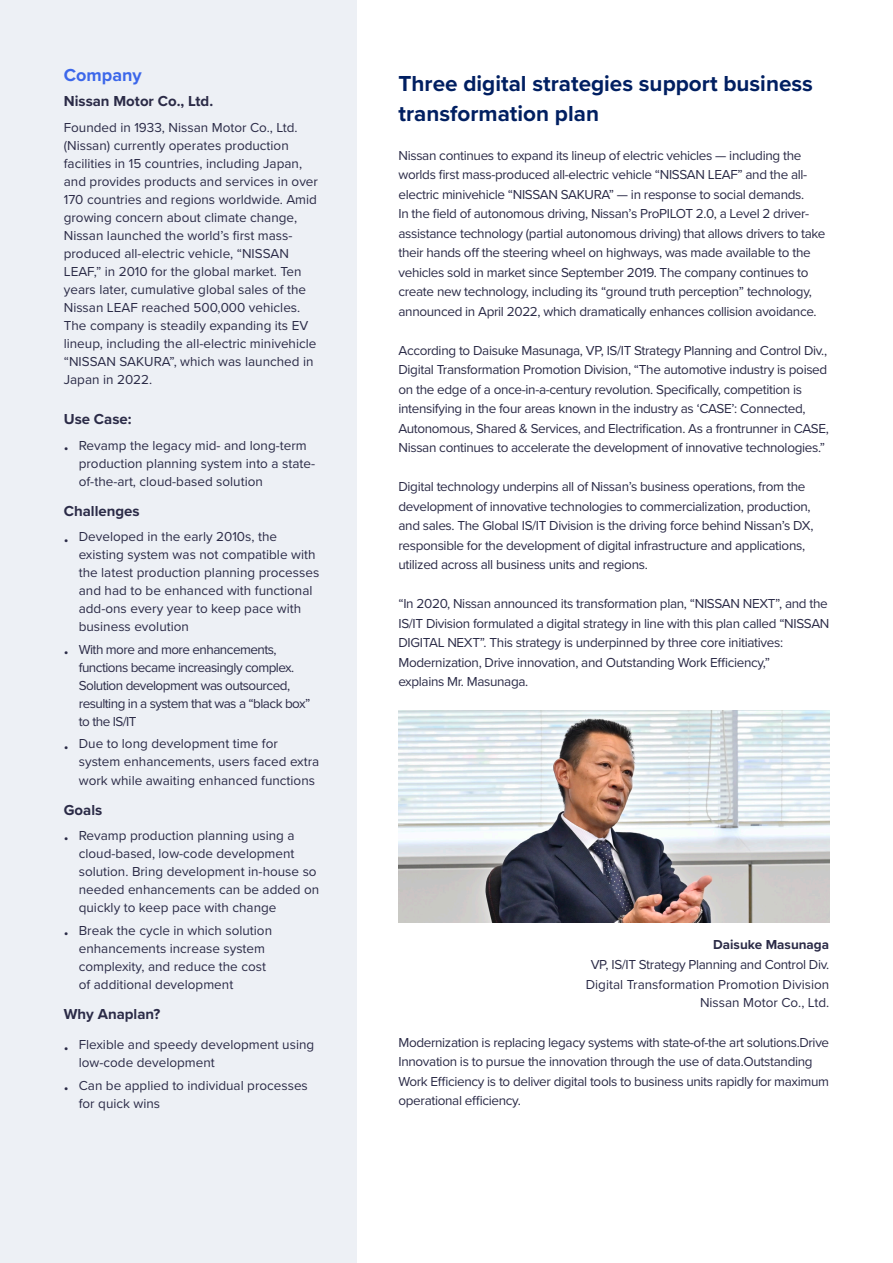
<style>
.page{position:relative;width:893px;height:1263px;background:#fff}
.page>*{position:absolute;margin:0;border:0;box-sizing:border-box;transform-origin:0 0}
.Body{font:700 22.5px/29.2px "Proxima Nova";color:#001f61}
.t1{font:700 18px "Proxima Nova";color:#3c67ea}
.t2{font:700 15px "Proxima Nova";color:#2b2b47}
.Body-2{font:13.5px/19.5px "Proxima Nova";letter-spacing:-.025em;color:#2b2b47}
.Body-3{font:13.5px/18px "Proxima Nova";color:#2b2b47}
.sidebar-body{font:13.5px/18px "Proxima Nova";color:#2b2b47}
.s1{font-weight:700}
</style>
<div class="page">
<div style="left:0;top:0;width:357px;height:1263px;background:#edf0f5"></div>
<img style="left:398px;top:711px;width:431px;height:211px">
<h3 class="t1" style="left:64px;top:61px;width:79px">Company</h3>
<h4 class="t2" style="left:64px;top:90px;width:151px">Nissan Motor Co., Ltd.</h4>
<p class="sidebar-body" style="left:64px;top:118px;width:256px">Founded in 1933, Nissan Motor Co., Ltd. (Nissan) currently operates production facilities in 15 countries, including Japan, and provides products and services in over 170 countries and regions worldwide. Amid growing concern about climate change, Nissan launched the world’s first mass&shy;produced all-electric vehicle, “NISSAN LEAF,” in 2010 for the global market. Ten years later, cumulative global sales of the Nissan LEAF reached 500,000 vehicles.<br>The company is steadily expanding its EV lineup, including the all-electric minivehicle “NISSAN SAKURA”, which was launched in Japan in 2022.</p>
<h4 class="t2" style="left:64px;top:408px;width:69px">Use Case:</h4>
<p class="Body-3" style="left:79px;top:436px;width:238px;text-indent:-15px">• Revamp the legacy mid- and long-term production planning system into a state&shy;of-the-art, cloud-based solution</p>
<h4 class="t2" style="left:64px;top:500px;width:77px">Challenges</h4>
<p class="Body-3" style="left:79px;top:527px;width:242px;text-indent:-15px">• Developed in the early 2010s, the existing system was not compatible with the latest production planning processes and had to be enhanced with functional add-ons every year to keep pace with business evolution</p>
<p class="Body-2" style="left:79px;top:640px;width:233px;line-height:18px;text-indent:-15px">• With more and more enhancements, functions became increasingly complex.<br>Solution development was outsourced, resulting in a system that was a “black box” to the IS/IT</p>
<p class="Body-3" style="left:79px;top:734px;width:242px;text-indent:-15px">• Due to long development time for system enhancements, users faced extra work while awaiting enhanced functions</p>
<h4 class="t2" style="left:64px;top:798px;width:40px">Goals</h4>
<p class="Body-3" style="left:79px;top:826px;width:242px;text-indent:-15px">• Revamp production planning using a cloud-based, low-code development solution. Bring development in-house so needed enhancements can be added on quickly to keep pace with change</p>
<p class="Body-3" style="left:79px;top:920px;width:195px;text-indent:-15px">• Break the cycle in which solution enhancements increase system complexity, and reduce the cost of additional development</p>
<h4 class="t2" style="left:64px;top:1002px;width:98px">Why Anaplan?</h4>
<p class="Body-3" style="left:79px;top:1035px;width:237px;text-indent:-15px">• Flexible and speedy development using low-code development</p>
<p class="Body-3" style="left:79px;top:1076px;width:231px;text-indent:-15px">• Can be applied to individual processes for quick wins</p>
<p class="Body" style="left:398px;top:69px;width:416px">Three digital strategies support business transformation plan</p>
<p class="Body-2" style="left:398px;top:145px;width:428px">Nissan continues to expand its lineup of electric vehicles — including the worlds first mass-produced all-electric vehicle “NISSAN LEAF” and the all&shy;electric minivehicle “NISSAN SAKURA” — in response to social demands.<br>In the field of autonomous driving, Nissan’s ProPILOT 2.0, a Level 2 driver&shy;assistance technology (partial autonomous driving) that allows drivers to take their hands off the steering wheel on highways, was made available to the vehicles sold in market since September 2019. The company continues to create new technology, including its “ground truth perception” technology, announced in April 2022, which dramatically enhances collision avoidance.</p>
<p class="Body-2" style="left:398px;top:340px;width:432px">According to Daisuke Masunaga, VP, IS/IT Strategy Planning and Control Div., Digital Transformation Promotion Division, “The automotive industry is poised on the edge of a once-in-a-century revolution. Specifically, competition is intensifying in the four areas known in the industry as ‘CASE’: Connected, Autonomous, Shared &amp; Services, and Electrification. As a frontrunner in CASE, Nissan continues to accelerate the development of innovative technologies.”</p>
<p class="Body-2" style="left:398px;top:476px;width:416px">Digital technology underpins all of Nissan’s business operations, from the development of innovative technologies to commercialization, production, and sales. The Global IS/IT Division is the driving force behind Nissan’s DX, responsible for the development of digital infrastructure and applications, utilized across all business units and regions.</p>
<p class="Body-2" style="left:398px;top:593px;width:432px">“In 2020, Nissan announced its transformation plan, “NISSAN NEXT”, and the IS/IT Division formulated a digital strategy in line with this plan called “NISSAN DIGITAL NEXT”. This strategy is underpinned by three core initiatives:<br>Modernization, Drive innovation, and Outstanding Work Efficiency,”<br>explains Mr. Masunaga.</p>
<p class="Body-2" style="left:591px;top:934px;width:240px;text-align:right"><span class="s1">Daisuke Masunaga<br></span>VP, IS/IT Strategy Planning and Control Div.</p>
<p class="sidebar-body" style="left:586px;top:975px;width:245px">Digital Transformation Promotion Division</p>
<p class="sidebar-body" style="left:700px;top:993px;width:131px">Nissan Motor Co., Ltd.</p>
<p class="Body-2" style="left:398px;top:1032px;width:432px">Modernization is replacing legacy systems with state-of-the art solutions.Drive Innovation is to pursue the innovation through the use of data.Outstanding Work Efficiency is to deliver digital tools to business units rapidly for maximum operational efficiency.</p>
</div>
